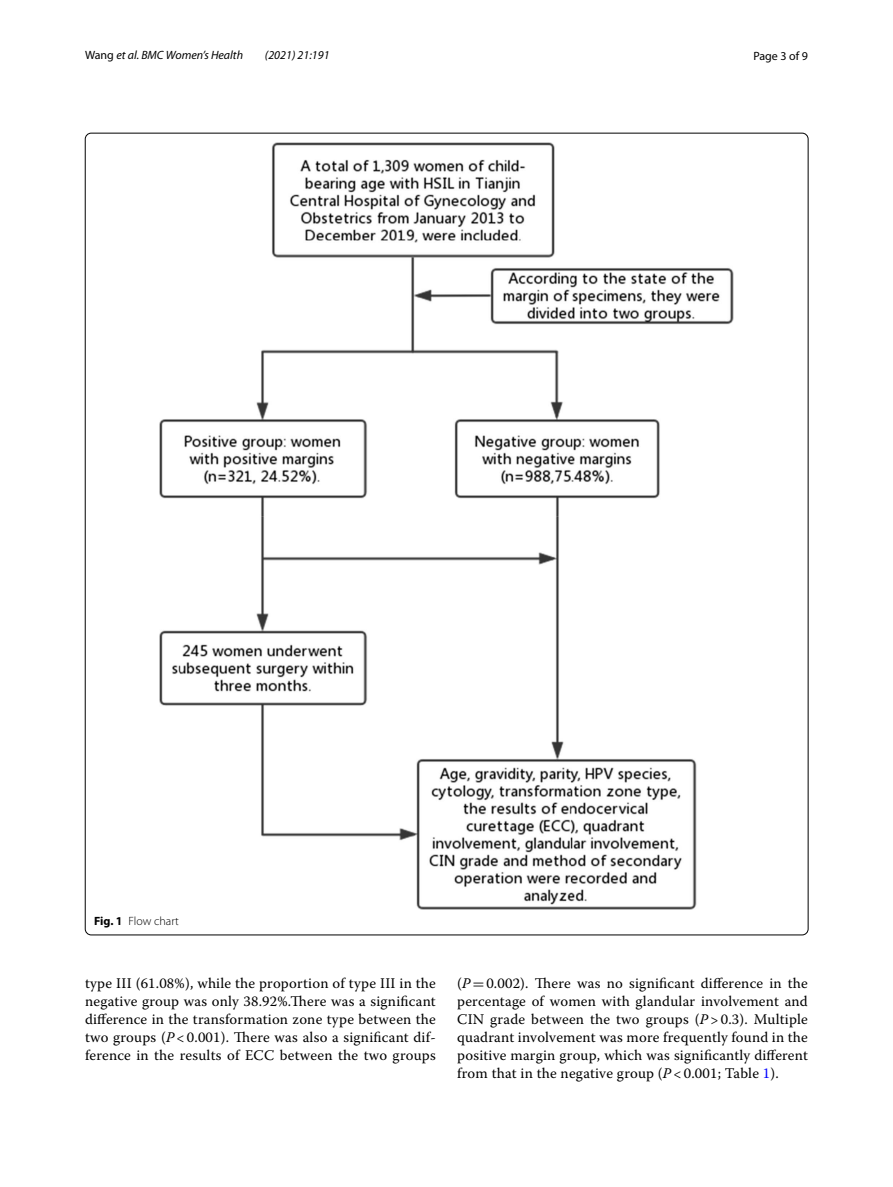
<style>
.page{position:relative;width:893px;height:1187px;background:#fff}
.page>*{position:absolute;margin:0;border:0;box-sizing:border-box;transform-origin:0 0}
.t1{font:14.7px/18px "Warnock Pro";letter-spacing:.015em;color:#000;text-align:justify}
.t2{font:italic 12px "Myriad Pro";color:#000}
.t3{font:300 12px "Myriad Pro";color:#000}
.t4{font:12px "Myriad Pro";color:#000}
.s1{font-style:normal}
.s2{font-weight:700}
.s3{font-style:italic}
.s4{font-family:"MTSY"}
.s5{color:#00f}
</style>
<div class="page">
<img style="left:160px;top:142px;width:574px;height:767px">
<p class="t2" style="left:85px;top:48px;width:160px"><span class="s1">Wang</span> et al. BMC Women’s Health</p>
<p class="t2" style="left:265px;top:48px;width:66px">(2021) 21:191</p>
<p class="t4" style="left:753px;top:48px;width:56px">Page 3 of 9</p>
<p class="t3" style="left:94px;top:914px;width:86px"><span class="s2">Fig. 1</span> Flow chart</p>
<p class="t1" style="left:85px;top:973px;width:352px">type III (61.08%), while the proportion of type III in the negative group was only 38.92%.There was a significant difference in the transformation zone type between the two groups (<span class="s3">P</span> &lt; 0.001). There was also a significant dif&shy;ference in the results of ECC between the two groups</p>
<p class="t1" style="left:457px;top:973px;width:352px">(<span class="s3">P</span><span class="s4">=</span>0.002). There was no significant difference in the percentage of women with glandular involvement and CIN grade between the two groups (<span class="s3">P</span> &gt; 0.3). Multiple quadrant involvement was more frequently found in the positive margin group, which was significantly different from that in the negative group (<span class="s3">P</span> &lt; 0.001; Table <span class="s5">1</span>).</p>
</div>
